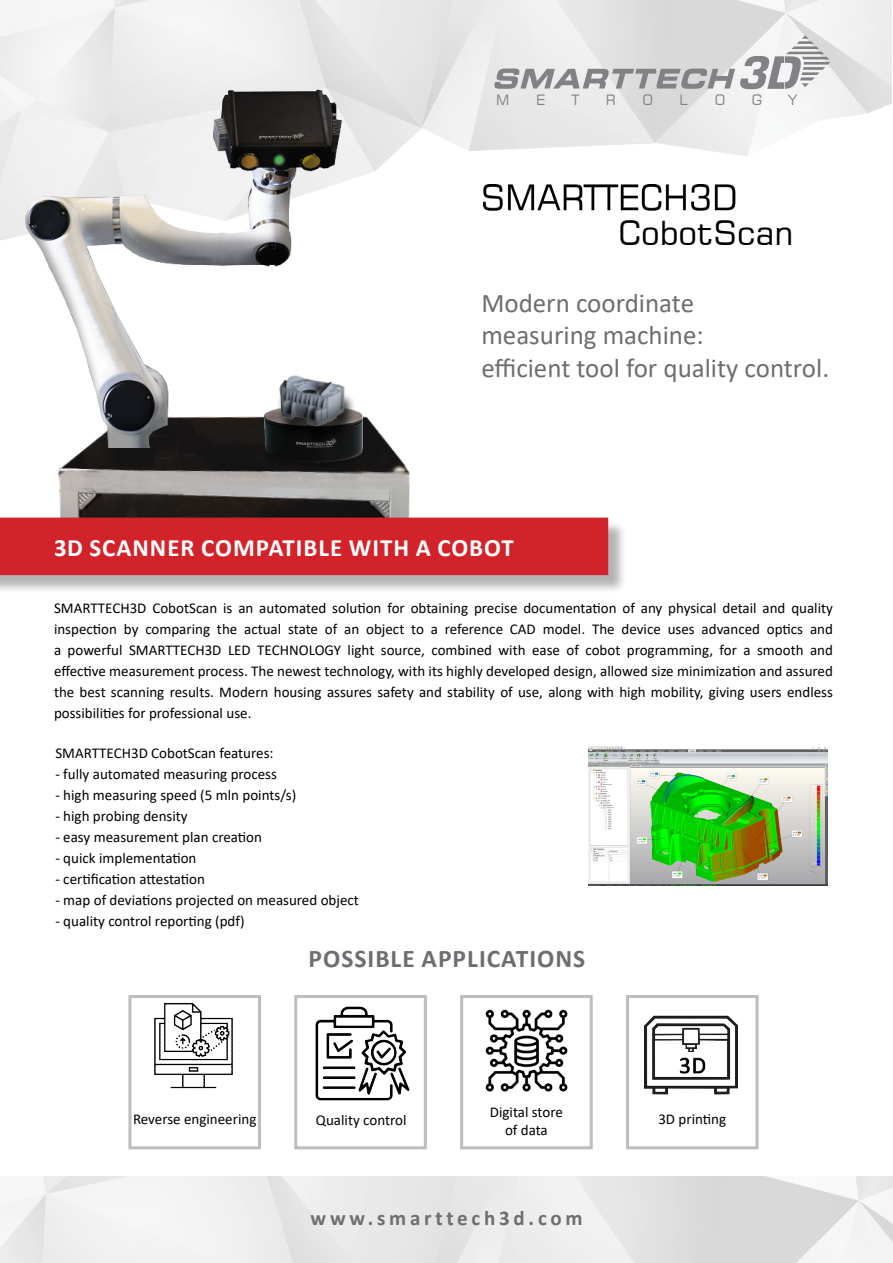
<style>
.page{position:relative;width:893px;height:1263px;background:#fff}
.page>*{position:absolute;margin:0;border:0;box-sizing:border-box;transform-origin:0 0}
.t1{font:33px "Square 721 BT";color:#000}
.t2{font:27px/32.4px "Calibri";color:#6d6e71}
.t3{font:700 25.5px "Calibri";letter-spacing:.04em;color:#6d6e71}
.t4{font:700 24.9px "Calibri";letter-spacing:.04em;color:#fff}
.t5{font:700 21px "Calibri";color:#6d6e71}
.t6{font:15px/21px "Calibri";color:#000;text-align:center}
.t7{font:14.25px "Square 721 BT";color:#808285}
</style>
<div class="page">
<img style="left:595px;top:0;width:296px;height:185px">
<svg style="left:595px;top:35px;width:235px;height:54px"></svg>
<div style="left:626px;top:995px;width:133px;height:154px;border:3px solid #bcbec0"></div>
<div style="left:460px;top:995px;width:133px;height:154px;border:3px solid #bcbec0"></div>
<div style="left:294px;top:995px;width:133px;height:154px;border:3px solid #bcbec0"></div>
<div style="left:128px;top:995px;width:133px;height:154px;border:3px solid #bcbec0"></div>
<img style="left:141px;top:995px;width:105px;height:94px">
<img style="left:485px;top:1009px;width:83px;height:83px">
<img style="left:315px;top:1006px;width:95px;height:95px">
<img style="left:644px;top:1015px;width:93px;height:80px">
<img style="left:0;top:0;width:595px;height:518px">
<div style="left:0;top:45px;width:512px;height:404px;background:#000;opacity:.39"></div>
<img style="left:238px;top:389px;width:153px;height:82px">
<div style="left:275px;top:382px;width:81px;height:66px;background:#000;opacity:.75"></div>
<svg style="left:223px;top:337px;width:156px;height:104px"></svg>
<div style="left:0;top:520px;width:627px;height:74px;background:#000;opacity:.3"></div>
<div style="left:0;top:518px;width:608px;height:57px;background:#d2232a"></div>
<img style="left:589px;top:746px;width:239px;height:139px">
<img style="left:484px;top:185px;width:252px;height:29px">
<p class="t7" style="left:496px;top:91px;width:15px">M</p>
<p class="t7" style="left:536px;top:91px;width:11px">E</p>
<p class="t7" style="left:572px;top:91px;width:9px">T</p>
<p class="t7" style="left:606px;top:91px;width:11px">R</p>
<p class="t7" style="left:642px;top:91px;width:12px">O</p>
<p class="t7" style="left:680px;top:91px;width:10px">L</p>
<p class="t7" style="left:715px;top:91px;width:12px">O</p>
<p class="t7" style="left:752px;top:91px;width:12px">G</p>
<p class="t7" style="left:788px;top:91px;width:10px">Y</p>
<h1 class="t1" style="left:618px;top:213px;width:176px">CobotScan</h1>
<h2 class="t2" style="left:481px;top:286px;width:349px">Modern coordinate<br>measuring machine:<br>efficient tool for quality control.</h2>
<h3 class="t4" style="left:54px;top:530px;width:461px">3D SCANNER COMPATIBLE WITH A COBOT</h3>
<p class="t6" style="left:54px;top:597px;width:780px;text-align:justify">SMARTTECH3D CobotScan is an automated solution for obtaining precise documentation of any physical detail and quality inspection by comparing the actual state of an object to a reference CAD model. The device uses advanced optics and a powerful SMARTTECH3D LED TECHNOLOGY light source, combined with ease of cobot programming, for a smooth and effective measurement process. The newest technology, with its highly developed design, allowed size minimization and assured the best scanning results. Modern housing assures safety and stability of use, along with high mobility, giving users endless possibilities for professional use.</p>
<p class="t6" style="left:55px;top:742px;width:220px">SMARTTECH3D CobotScan features:</p>
<p class="t6" style="left:55px;top:763px;width:223px">- fully automated measuring process</p>
<p class="t6" style="left:55px;top:784px;width:242px">- high measuring speed (5 mln points/s)</p>
<p class="t6" style="left:55px;top:805px;width:134px">- high probing density</p>
<p class="t6" style="left:55px;top:826px;width:208px">- easy measurement plan creation</p>
<p class="t6" style="left:55px;top:847px;width:143px">- quick implementation</p>
<p class="t6" style="left:55px;top:868px;width:151px">- certification attestation</p>
<p class="t6" style="left:55px;top:889px;width:305px">- map of deviations projected on measured object</p>
<p class="t6" style="left:55px;top:910px;width:191px">- quality control reporting (pdf)</p>
<h3 class="t3" style="left:309px;top:941px;width:278px">POSSIBLE APPLICATIONS</h3>
<p class="t6" style="left:133px;top:1108px;width:125px">Reverse engineering</p>
<p class="t6" style="left:490px;top:1103px;width:75px;line-height:18px">Digital store of data</p>
<p class="t6" style="left:316px;top:1109px;width:92px">Quality control</p>
<p class="t6" style="left:658px;top:1108px;width:69px">3D printing</p>
<h3 class="t5" style="left:310px;top:1203px;width:274px">WWW.SMARTTECH3D.COM</h3>
</div>
